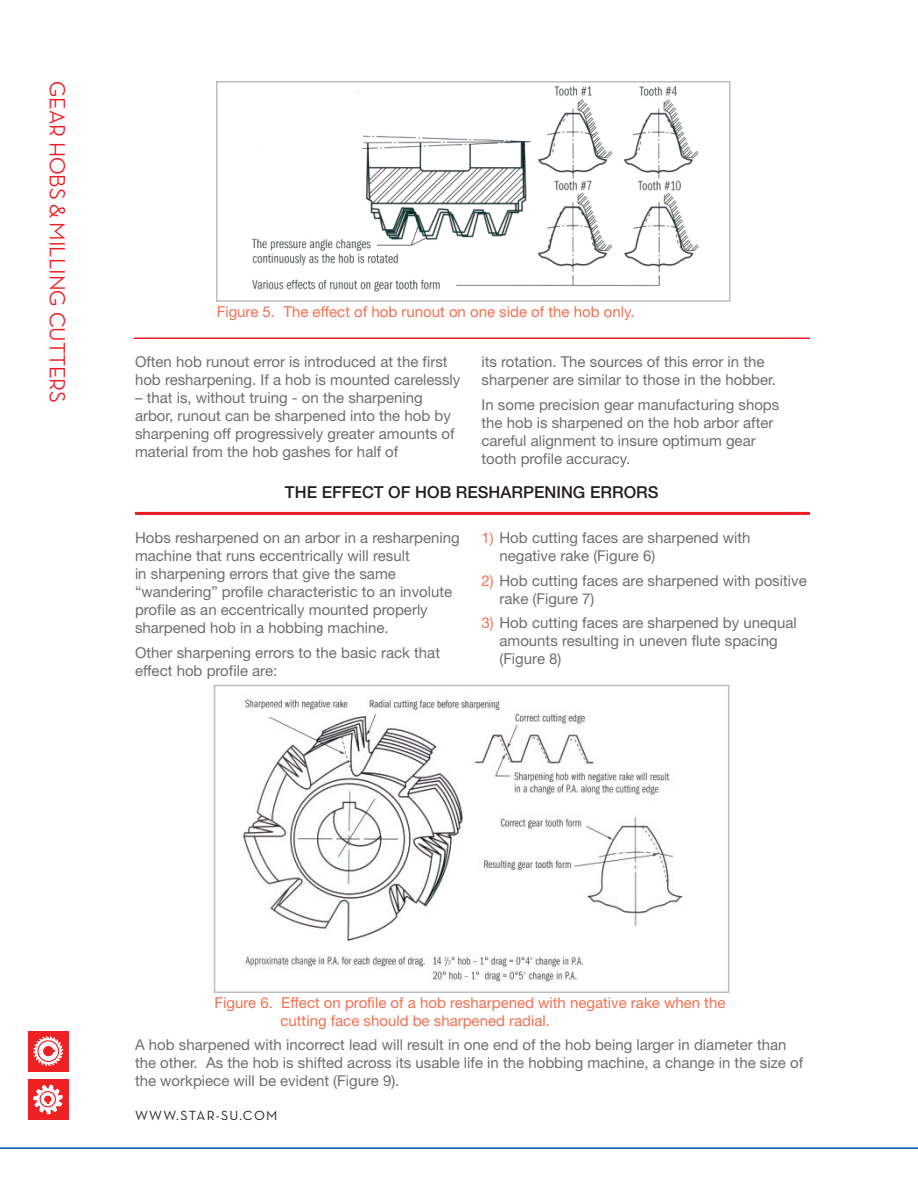
<style>
.page{position:relative;width:918px;height:1188px;background:#fff}
.page>*{position:absolute;margin:0;border:0;box-sizing:border-box;transform-origin:0 0}
.t1{font:500 22.5px "Neutra Disp";color:#ed1c24}
.t2{font:500 16.5px "Helvetica Neue";color:#231f20}
.t3{font:15px/18px "Helvetica Neue";color:#6c6e70}
.t4{font:15px/18px "Helvetica Neue";color:#f37052}
.t5{font:13.5px "Neutra Text";letter-spacing:.1em;color:#231f20}
.s1{color:#f37052}
</style>
<div class="page">
<hr style="left:0;top:1147px;width:918px;height:2px;background:#034ea2">
<div style="left:28px;top:1079px;width:41px;height:40px;background:#ed2024"></div>
<svg style="left:33px;top:1085px;width:30px;height:29px"></svg>
<div style="left:28px;top:1031px;width:41px;height:40px;background:#ed2024"></div>
<svg style="left:33px;top:1036px;width:30px;height:30px"></svg>
<img style="left:252px;top:86px;width:447px;height:206px">
<div style="left:216px;top:81px;width:514px;height:221px;border:2px solid #bbbdbf"></div>
<hr style="left:134px;top:338px;width:676px;height:1px;background:#ed1c24">
<hr style="left:135px;top:512px;width:675px;height:3px;background:#ed1c24">
<img style="left:242px;top:696px;width:442px;height:287px">
<div style="left:214px;top:685px;width:515px;height:308px;border:2px solid #bbbdbf"></div>
<h1 class="t1" style="left:65px;top:81px;width:324px;rotate:90deg">GEAR HOBS &amp; MILLING CUTTERS</h1>
<p class="t4" style="left:217px;top:304px;width:419px">Figure 5. The effect of hob runout on one side of the hob only.</p>
<p class="t3" style="left:135px;top:354px;width:327px">Often hob runout error is introduced at the first hob resharpening. If a hob is mounted carelessly</p>
<p class="t3" style="left:135px;top:390px;width:321px">– that is, without truing - on the sharpening arbor, runout can be sharpened into the hob by sharpening off progressively greater amounts of material from the hob gashes for half of</p>
<p class="t3" style="left:482px;top:354px;width:296px">its rotation. The sources of this error in the sharpener are similar to those in the hobber.</p>
<p class="t3" style="left:482px;top:397px;width:299px">In some precision gear manufacturing shops the hob is sharpened on the hob arbor after careful alignment to insure optimum gear tooth profile accuracy.</p>
<p class="t2" style="left:285px;top:486px;width:375px">THE EFFECT OF HOB RESHARPENING ERRORS</p>
<p class="t3" style="left:135px;top:530px;width:326px">Hobs resharpened on an arbor in a resharpening machine that runs eccentrically will result<br>in sharpening errors that give the same “wandering” profile characteristic to an involute profile as an eccentrically mounted properly sharpened hob in a hobbing machine.</p>
<p class="t3" style="left:135px;top:645px;width:307px">Other sharpening errors to the basic rack that effect hob profile are:</p>
<p class="t3" style="left:500px;top:530px;width:253px;text-indent:-18px"><span class="s1">1)</span> Hob cutting faces are sharpened with negative rake (Figure 6)</p>
<p class="t3" style="left:500px;top:573px;width:309px;text-indent:-18px"><span class="s1">2)</span> Hob cutting faces are sharpened with positive rake (Figure 7)</p>
<p class="t3" style="left:500px;top:615px;width:299px;text-indent:-18px"><span class="s1">3)</span> Hob cutting faces are sharpened by unequal amounts resulting in uneven flute spacing (Figure 8)</p>
<p class="t4" style="left:280px;top:995px;width:446px;text-indent:-66px">Figure 6. Effect on profile of a hob resharpened with negative rake when the cutting face should be sharpened radial.</p>
<p class="t3" style="left:135px;top:1037px;width:670px">A hob sharpened with incorrect lead will result in one end of the hob being larger in diameter than the other. As the hob is shifted across its usable life in the hobbing machine, a change in the size of the workpiece will be evident (Figure 9).</p>
<p class="t5" style="left:135px;top:1110px;width:144px">WWW.STAR-SU.COM</p>
</div>
